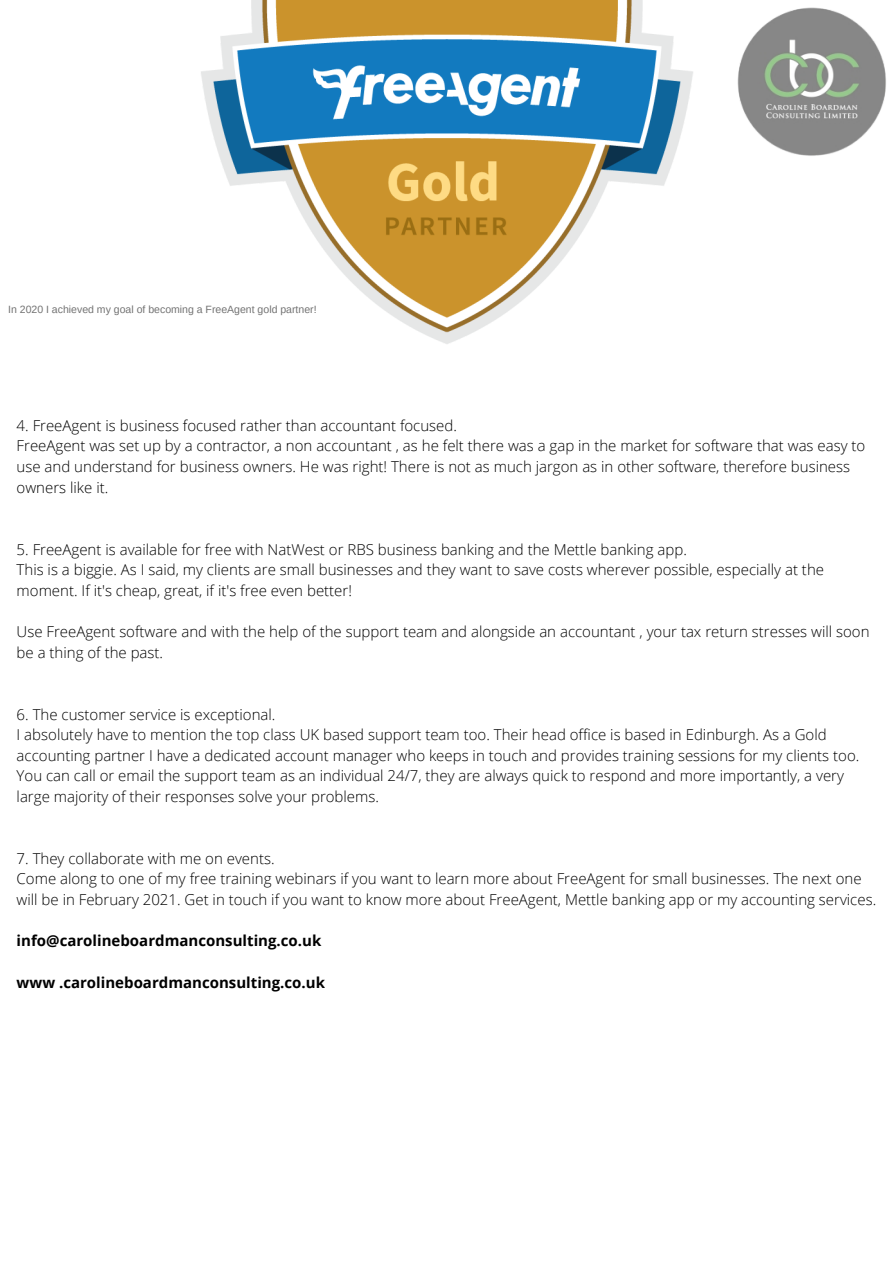
<style>
.page{position:relative;width:894px;height:1264px;background:#fff}
.page>*{position:absolute;margin:0;border:0;box-sizing:border-box;transform-origin:0 0}
.t1{font:300 15px/20.5px "Open Sans";color:#000}
.t2{font:700 15px "Open Sans";color:#000}
.t3{font:10.5px "Arimo";color:#737373}
</style>
<div class="page">
<img style="left:737px;top:7px;width:149px;height:149px">
<img style="left:201px;top:0;width:492px;height:344px">
<p class="t3" style="left:8px;top:303px;width:310px">In 2020 I achieved my goal of becoming a FreeAgent gold partner!</p>
<p class="t1" style="left:17px;top:415px;width:442px">4. FreeAgent is business focused rather than accountant focused.</p>
<p class="t1" style="left:17px;top:435px;width:849px">FreeAgent was set up by a contractor, a non accountant , as he felt there was a gap in the market for software that was easy to use and understand for business owners. He was right! There is not as much jargon as in other software, therefore business owners like it.</p>
<p class="t1" style="left:17px;top:538px;width:671px">5. FreeAgent is available for free with NatWest or RBS business banking and the Mettle banking app.</p>
<p class="t1" style="left:17px;top:559px;width:808px">This is a biggie. As I said, my clients are small businesses and they want to save costs wherever possible, especially at the moment. If it's cheap, great, if it's free even better!</p>
<p class="t1" style="left:17px;top:621px;width:854px">Use FreeAgent software and with the help of the support team and alongside an accountant , your tax return stresses will soon be a thing of the past.</p>
<p class="t1" style="left:17px;top:703px;width:260px">6. The customer service is exceptional.</p>
<p class="t1" style="left:17px;top:724px;width:844px">I absolutely have to mention the top class UK based support team too. Their head office is based in Edinburgh. As a Gold accounting partner I have a dedicated account manager who keeps in touch and provides training sessions for my clients too.<br>You can call or email the support team as an individual 24/7, they are always quick to respond and more importantly, a very large majority of their responses solve your problems.</p>
<p class="t1" style="left:17px;top:847px;width:259px">7. They collaborate with me on events.</p>
<p class="t1" style="left:17px;top:868px;width:860px">Come along to one of my free training webinars if you want to learn more about FreeAgent for small businesses. The next one will be in February 2021. Get in touch if you want to know more about FreeAgent, Mettle banking app or my accounting services.</p>
<p class="t2" style="left:17px;top:930px;width:306px">info@carolineboardmanconsulting.co.uk</p>
<p class="t2" style="left:17px;top:971px;width:310px">www .carolineboardmanconsulting.co.uk</p>
</div>
